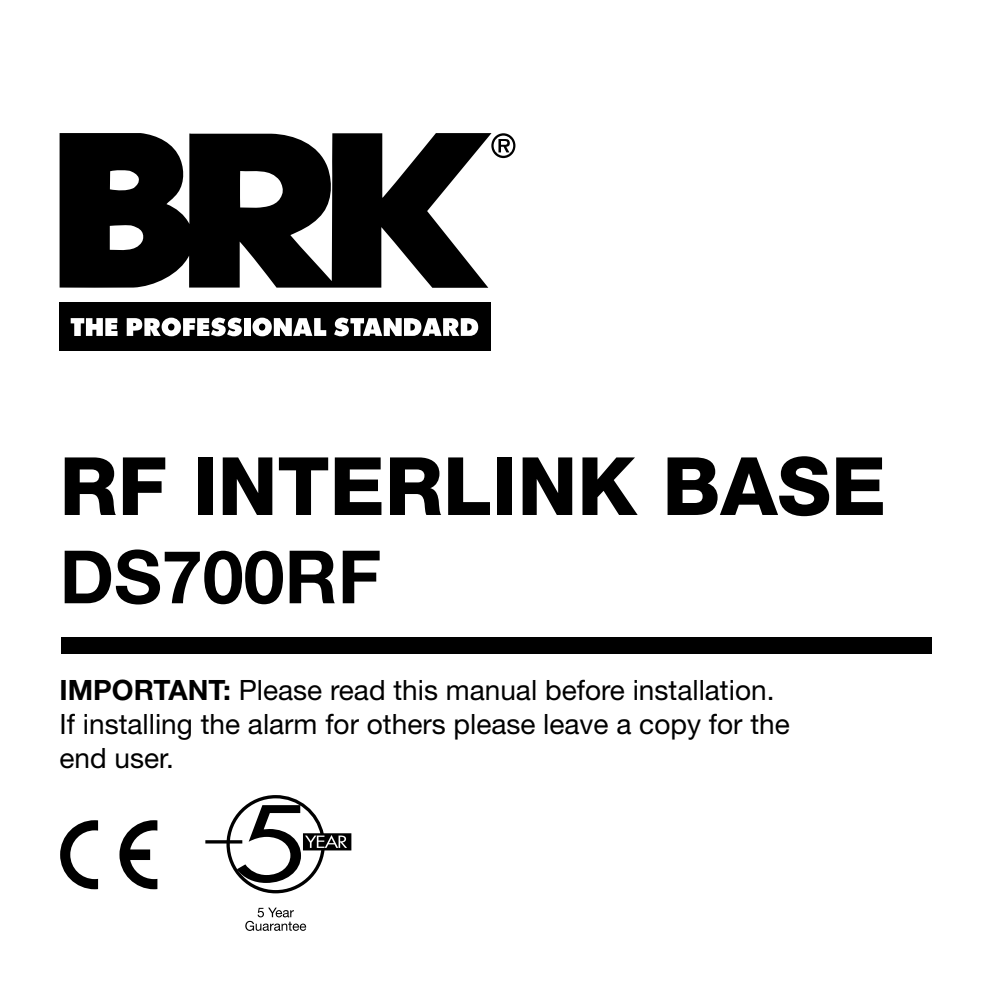
<style>
.page{position:relative;width:993px;height:993px;background:#fff}
.page>*{position:absolute;margin:0;border:0;box-sizing:border-box;transform-origin:0 0}
.t1{font:800 80.5px "Helvetica Neue";color:#000}
.t2{font:700 73.5px "Helvetica Neue";color:#000}
.t3{font:28px/33.6px "Helvetica Neue";color:#000}
.s1{color:#fff}
.s2{font-weight:700}
</style>
<div class="page">
<div style="left:60px;top:302px;width:431px;height:49px;background:#000"></div>
<svg style="left:71px;top:318px;width:46px;height:18px"></svg>
<svg style="left:161px;top:317px;width:20px;height:19px"></svg>
<svg style="left:183px;top:317px;width:59px;height:19px"></svg>
<div style="left:244px;top:318px;width:7px;height:18px;background:#fff"></div>
<svg style="left:252px;top:317px;width:20px;height:19px"></svg>
<svg style="left:60px;top:133px;width:431px;height:155px;fill:#000"></svg>
<svg style="left:274px;top:318px;width:52px;height:18px"></svg>
<div style="left:259px;top:323px;width:6px;height:7px;background:#000;border-radius:50%"></div>
<div style="left:168px;top:323px;width:6px;height:7px;background:#000;border-radius:50%"></div>
<svg style="left:127px;top:318px;width:34px;height:18px"></svg>
<svg style="left:334px;top:317px;width:144px;height:19px"></svg>
<svg style="left:491px;top:133px;width:24px;height:25px"></svg>
<div style="left:61px;top:637px;width:870px;height:17px;background:#000"></div>
<svg style="left:205px;top:840px;width:20px;height:3px"></svg>
<svg style="left:225px;top:795px;width:126px;height:99px"></svg>
<svg style="left:245px;top:907px;width:61px;height:23px"></svg>
<svg style="left:60px;top:820px;width:38px;height:68px"></svg>
<svg style="left:119px;top:820px;width:38px;height:68px"></svg>
<h1 class="t1" style="left:60px;top:438px;width:827px">RF INTERLINK BASE</h1>
<h2 class="t2" style="left:60px;top:531px;width:367px">DS700RF<span class="s1">F</span></h2>
<p class="t3" style="left:60px;top:673px;width:731px"><span class="s2">IMPORTANT:</span> Please read this manual before installation.<br>If installing the alarm for others please leave a copy for the end user.</p>
</div>
